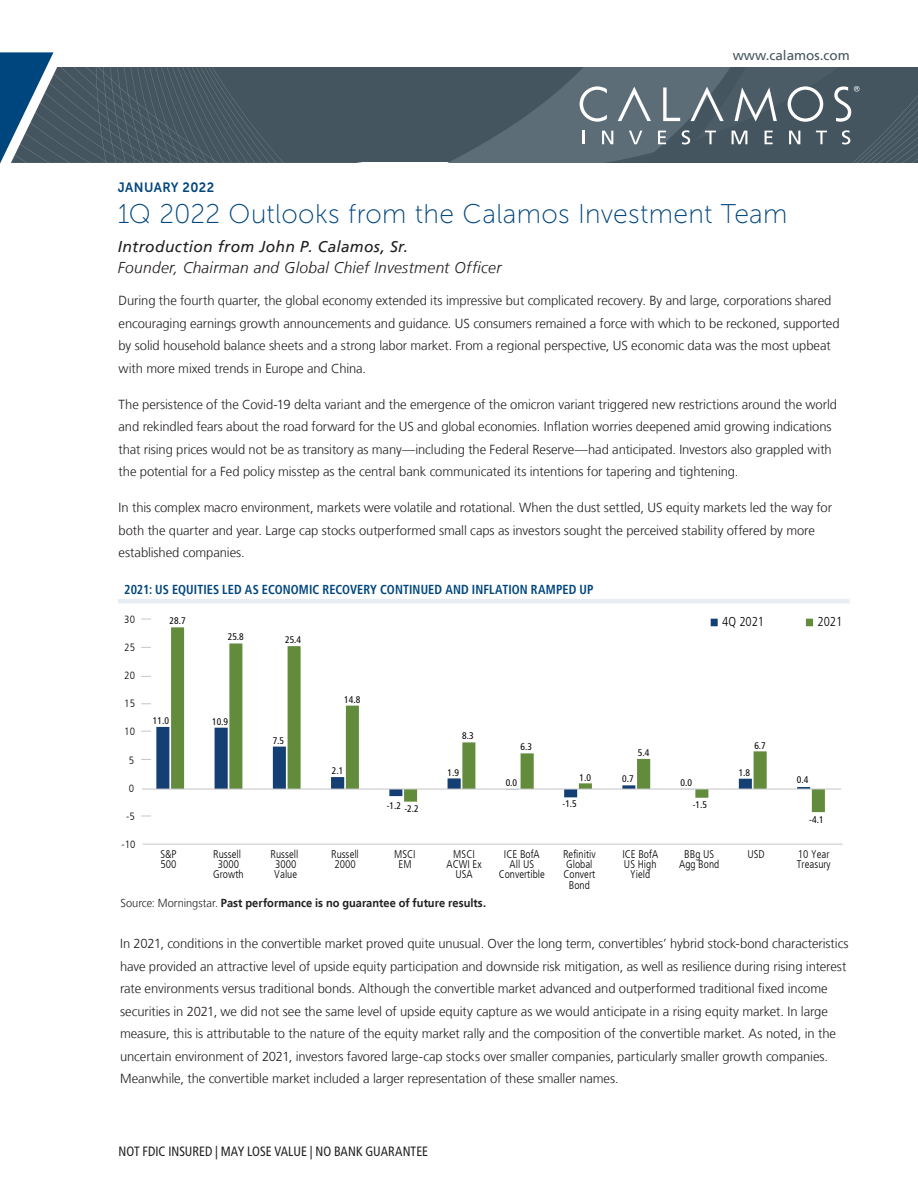
<style>
.page{position:relative;width:918px;height:1188px;background:#fff}
.page>*{position:absolute;margin:0;border:0;box-sizing:border-box;transform-origin:0 0}
.t1{font:27px "Museo Sans 100";letter-spacing:.015em;color:#00467e}
.t2{font:italic 300 15.75px "Frutiger LT";letter-spacing:.015em;color:#231f20}
.t3{font:italic 15.75px "Frutiger LT";letter-spacing:.02em;color:#231f20}
.t4{font:condensed 13.5px "Frutiger LT";color:#231f20;scale:.95 1}
.t5{font:13.5px "Frutiger LT";color:#45555f}
.t6{font:13.5px "Museo Sans 700";letter-spacing:.035em;color:#00467e;scale:.95 1}
.t7{font:300 13.2px/22.5px "Frutiger LT";letter-spacing:-.005em;color:#231f20}
.t8{font:700 condensed 13.05px "Frutiger LT";letter-spacing:.01em;color:#00467e;scale:.94 1}
.t9{font:300 condensed 12.9px "Frutiger LT";letter-spacing:-.005em;color:#040503}
.t10{font:700 11.7px "Frutiger LT";color:#231f20;scale:.95 1}
.t11{font:300 condensed 11.1px/10.2px "Frutiger LT";color:#040503;text-align:center}
.t12{font:300 condensed 10.5px "Frutiger LT";color:#040503;scale:1.06 1}
.t13{font:condensed 9.6px "Frutiger LT";color:#040503}
.s1{font-weight:300}
</style>
<div class="page">
<svg style="left:0;top:52px;width:918px;height:112px"></svg>
<hr style="left:118px;top:599px;width:732px;height:4px;background:#e7edf2">
<svg style="left:156px;top:727px;width:15px;height:62px"></svg>
<svg style="left:171px;top:627px;width:654px;height:185px"></svg>
<hr style="left:142px;top:789px;width:699px;height:1px;background:#c5c6c8">
<svg style="left:711px;top:619px;width:7px;height:7px"></svg>
<svg style="left:806px;top:619px;width:7px;height:7px"></svg>
<hr style="left:143px;top:844px;width:700px;height:1px;background:#c5c6c8">
<p class="t5" style="left:733px;top:47px;width:119px">www.calamos.com</p>
<p class="t6" style="left:118px;top:179px;width:103px">JANUARY 2022</p>
<h1 class="t1" style="left:118px;top:199px;width:671px">1Q 2022 Outlooks from the Calamos Investment Team</h1>
<p class="t3" style="left:118px;top:237px;width:292px">Introduction from John P. Calamos, Sr.</p>
<p class="t2" style="left:118px;top:259px;width:385px">Founder, Chairman and Global Chief Investment Officer</p>
<p class="t7" style="left:119px;top:290px;width:723px">During the fourth quarter, the global economy extended its impressive but complicated recovery. By and large, corporations shared encouraging earnings growth announcements and guidance. US consumers remained a force with which to be reckoned, supported by solid household balance sheets and a strong labor market. From a regional perspective, US economic data was the most upbeat with more mixed trends in Europe and China.</p>
<p class="t7" style="left:119px;top:393px;width:720px">The persistence of the Covid-19 delta variant and the emergence of the omicron variant triggered new restrictions around the world and rekindled fears about the road forward for the US and global economies. Inflation worries deepened amid growing indications that rising prices would not be as transitory as many—including the Federal Reserve—had anticipated. Investors also grappled with the potential for a Fed policy misstep as the central bank communicated its intentions for tapering and tightening.</p>
<p class="t7" style="left:119px;top:497px;width:715px">In this complex macro environment, markets were volatile and rotational. When the dust settled, US equity markets led the way for both the quarter and year. Large cap stocks outperformed small caps as investors sought the perceived stability offered by more established companies.</p>
<p class="t8" style="left:124px;top:582px;width:501px">2021: US EQUITIES LED AS ECONOMIC RECOVERY CONTINUED AND INFLATION RAMPED UP</p>
<p class="t12" style="left:124px;top:613px;width:12px">30</p>
<p class="t12" style="left:124px;top:641px;width:12px">25</p>
<p class="t12" style="left:124px;top:669px;width:12px">20</p>
<p class="t12" style="left:124px;top:698px;width:12px">15</p>
<p class="t12" style="left:124px;top:726px;width:12px">10</p>
<p class="t12" style="left:129px;top:754px;width:7px">5</p>
<p class="t12" style="left:129px;top:782px;width:7px">0</p>
<p class="t12" style="left:126px;top:810px;width:10px">-5</p>
<p class="t13" style="left:170px;top:615px;width:18px">28.7</p>
<p class="t13" style="left:228px;top:632px;width:18px">25.8</p>
<p class="t13" style="left:285px;top:634px;width:18px">25.4</p>
<p class="t13" style="left:153px;top:715px;width:18px">11.0</p>
<p class="t13" style="left:212px;top:716px;width:18px">10.9</p>
<p class="t13" style="left:273px;top:735px;width:13px">7.5</p>
<p class="t13" style="left:344px;top:694px;width:18px">14.8</p>
<p class="t13" style="left:332px;top:765px;width:13px">2.1</p>
<p class="t13" style="left:387px;top:800px;width:16px">-1.2</p>
<p class="t13" style="left:404px;top:803px;width:16px">-2.2</p>
<p class="t13" style="left:462px;top:730px;width:13px">8.3</p>
<p class="t13" style="left:447px;top:767px;width:13px">1.9</p>
<p class="t13" style="left:520px;top:741px;width:13px">6.3</p>
<p class="t13" style="left:506px;top:777px;width:13px">0.0</p>
<p class="t13" style="left:580px;top:772px;width:13px">1.0</p>
<p class="t13" style="left:562px;top:799px;width:16px">-1.5</p>
<p class="t13" style="left:638px;top:747px;width:13px">5.4</p>
<p class="t13" style="left:622px;top:774px;width:13px">0.7</p>
<p class="t9" style="left:722px;top:615px;width:43px">4Q 2021</p>
<p class="t9" style="left:818px;top:615px;width:26px">2021</p>
<p class="t13" style="left:680px;top:777px;width:13px">0.0</p>
<p class="t13" style="left:693px;top:799px;width:16px">-1.5</p>
<p class="t13" style="left:754px;top:740px;width:13px">6.7</p>
<p class="t13" style="left:739px;top:767px;width:13px">1.8</p>
<p class="t13" style="left:797px;top:774px;width:13px">0.4</p>
<p class="t13" style="left:809px;top:814px;width:16px">-4.1</p>
<p class="t12" style="left:122px;top:839px;width:15px">-10</p>
<p class="t11" style="left:160px;top:849px;width:18px;text-align:left">S&amp;P<br>500</p>
<p class="t11" style="left:213px;top:849px;width:32px">Russell<br>3000<br>Growth</p>
<p class="t11" style="left:270px;top:849px;width:29px">Russell<br>3000<br>Value</p>
<p class="t11" style="left:331px;top:849px;width:29px;text-align:left">Russell<br>2000</p>
<p class="t11" style="left:394px;top:849px;width:23px">MSCI<br>EM</p>
<p class="t11" style="left:446px;top:849px;width:37px">MSCI<br>ACWI Ex<br>USA</p>
<p class="t11" style="left:499px;top:849px;width:48px">ICE BofA<br>All US<br>Convertible</p>
<p class="t11" style="left:563px;top:849px;width:34px">Refinitiv<br>Global<br>Convert<br>Bond</p>
<p class="t11" style="left:622px;top:849px;width:37px">ICE BofA<br>US High<br>Yield</p>
<p class="t11" style="left:679px;top:849px;width:42px">BBg US<br>Agg Bond</p>
<p class="t11" style="left:747px;top:849px;width:19px">USD</p>
<p class="t11" style="left:797px;top:849px;width:35px;text-align:left">10 Year<br>Treasury</p>
<p class="t10" style="left:121px;top:896px;width:386px"><span class="s1">Source: Morningstar.</span> Past performance is no guarantee of future results.</p>
<p class="t7" style="left:120px;top:933px;width:730px">In 2021, conditions in the convertible market proved quite unusual. Over the long term, convertibles’ hybrid stock-bond characteristics have provided an attractive level of upside equity participation and downside risk mitigation, as well as resilience during rising interest rate environments versus traditional bonds. Although the convertible market advanced and outperformed traditional fixed income securities in 2021, we did not see the same level of upside equity capture as we would anticipate in a rising equity market. In large measure, this is attributable to the nature of the equity market rally and the composition of the convertible market. As noted, in the uncertain environment of 2021, investors favored large-cap stocks over smaller companies, particularly smaller growth companies.<br>Meanwhile, the convertible market included a larger representation of these smaller names.</p>
<p class="t4" style="left:119px;top:1143px;width:327px">NOT FDIC INSURED | MAY LOSE VALUE | NO BANK GUARANTEE</p>
</div>
